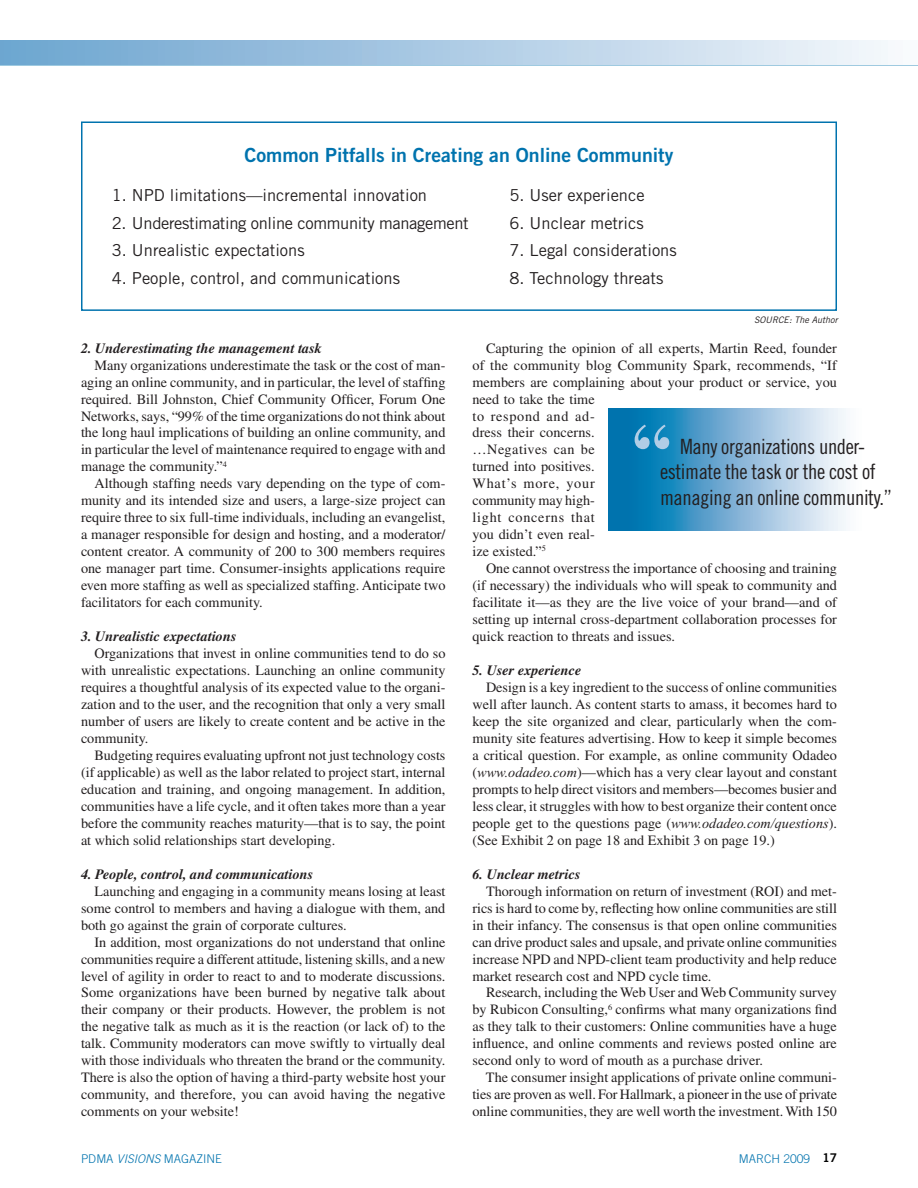
<style>
.page{position:relative;width:918px;height:1188px;background:#fff}
.page>*{position:absolute;margin:0;border:0;box-sizing:border-box;transform-origin:0 0}
.t1{font:700 75.6px "Bodoni BT";color:#b1cde6}
.Pull_Quote_16{font:21px/25.5px "Trade Gothic Cond Eighteen";letter-spacing:-.02em;color:#231f20}
.boxhead{font:19.5px "Trade Gothic Bold Two";color:#0073ae}
.Box_numbered_list{font:16.5px "Trade Gothic";color:#231f20}
.Box_numbered_list-2{font:16.5px "Trade Gothic";letter-spacing:-.02em;color:#231f20}
.A_-_Text_-_Indent{font:14.25px/17px "Times";color:#231f20;text-align:justify}
.A_-_Subhead_2{font:italic 700 14.25px "Times";color:#231f20}
.t2{font:300 12px "Trade Gothic";color:#0073ae}
.Source_line_-_exhibi{font:italic 9px "Trade Gothic";color:#231f20}
.s1{font-family:"Times New Roman";font-style:italic}
.s2{font-style:italic}
.s3{font-family:"Trade Gothic Bold Two";font-weight:400;color:#000}
</style>
<div class="page">
<hr style="left:0;top:64px;width:918px;height:1px;background:#0073ae">
<div style="left:0;top:40px;width:918px;height:24px;background:linear-gradient(to right,#6aa3cf,#f6f8fc)"></div>
<div style="left:81px;top:122px;width:756px;height:189px;border:2px solid #0073ae"></div>
<svg style="left:608px;top:408px;width:238px;height:123px;background:#6cacd2"></svg>
<p class="boxhead" style="left:245px;top:143px;width:430px">Common Pitfalls in Creating an Online Community</p>
<p class="Box_numbered_list" style="left:112px;top:185px;width:317px">1. NPD limitations—incremental innovation</p>
<p class="Box_numbered_list-2" style="left:112px;top:213px;width:358px">2. Underestimating online community management</p>
<p class="Box_numbered_list" style="left:112px;top:241px;width:195px">3. Unrealistic expectations</p>
<p class="Box_numbered_list" style="left:112px;top:268px;width:290px">4. People, control, and communications</p>
<p class="Box_numbered_list" style="left:509px;top:185px;width:137px">5. User experience</p>
<p class="Box_numbered_list" style="left:509px;top:213px;width:136px">6. Unclear metrics</p>
<p class="Box_numbered_list" style="left:509px;top:241px;width:169px">7. Legal considerations</p>
<p class="Box_numbered_list" style="left:509px;top:268px;width:155px">8. Technology threats</p>
<p class="Source_line_-_exhibi" style="left:754px;top:314px;width:85px">SOURCE: The Author</p>
<p class="A_-_Subhead_2" style="left:81px;top:340px;width:243px">2. Underestimating the management task</p>
<p class="A_-_Text_-_Indent" style="left:81px;top:356px;width:366px;text-indent:14px">Many organizations underestimate the task or the cost of man&shy;aging an online community, and in particular, the level of staffing required. Bill Johnston, Chief Community Officer, Forum One Networks, says, “99% of the time organizations do not think about the long haul implications of building an online community, and in particular the level of maintenance required to engage with and manage the community.”<sup>4</sup></p>
<p class="A_-_Text_-_Indent" style="left:81px;top:475px;width:366px;text-indent:14px">Although staffing needs vary depending on the type of com&shy;munity and its intended size and users, a large-size project can require three to six full-time individuals, including an evangelist, a manager responsible for design and hosting, and a moderator/ content creator. A community of 200 to 300 members requires one manager part time. Consumer-insights applications require even more staffing as well as specialized staffing. Anticipate two facilitators for each community.</p>
<p class="A_-_Subhead_2" style="left:81px;top:628px;width:157px">3. Unrealistic expectations</p>
<p class="A_-_Text_-_Indent" style="left:81px;top:645px;width:366px;text-indent:14px">Organizations that invest in online communities tend to do so with unrealistic expectations. Launching an online community requires a thoughtful analysis of its expected value to the organi&shy;zation and to the user, and the recognition that only a very small number of users are likely to create content and be active in the community.</p>
<p class="A_-_Text_-_Indent" style="left:81px;top:747px;width:366px;text-indent:14px">Budgeting requires evaluating upfront not just technology costs (if applicable) as well as the labor related to project start, internal education and training, and ongoing management. In addition, communities have a life cycle, and it often takes more than a year before the community reaches maturity—that is to say, the point at which solid relationships start developing.</p>
<p class="A_-_Subhead_2" style="left:81px;top:866px;width:234px">4. People, control, and communications</p>
<p class="A_-_Text_-_Indent" style="left:81px;top:882px;width:366px;text-indent:14px">Launching and engaging in a community means losing at least some control to members and having a dialogue with them, and both go against the grain of corporate cultures.</p>
<p class="A_-_Text_-_Indent" style="left:81px;top:933px;width:366px;text-indent:14px">In addition, most organizations do not understand that online communities require a different attitude, listening skills, and a new level of agility in order to react to and to moderate discussions.<br>Some organizations have been burned by negative talk about their company or their products. However, the problem is not the negative talk as much as it is the reaction (or lack of) to the talk. Community moderators can move swiftly to virtually deal with those individuals who threaten the brand or the community.<br>There is also the option of having a third-party website host your community, and therefore, you can avoid having the negative comments on your website!</p>
<p class="A_-_Text_-_Indent" style="left:472px;top:339px;width:366px;text-align:left;text-indent:14px">Capturing the opinion of all experts, Martin Reed, founder of the community blog Community Spark, recommends, “If members are complaining about your product or service, you need to take the time<br>to respond and ad-<br>dress their concerns.<br>…Negatives can be<br>turned into positives.<br>What’s more, your<br>community may high-<br>light concerns that<br>you didn’t even real-<br>ize existed.”<sup>5</sup></p>
<p class="A_-_Text_-_Indent" style="left:472px;top:560px;width:366px;text-indent:14px">One cannot overstress the importance of choosing and training (if necessary) the individuals who will speak to community and facilitate it—as they are the live voice of your brand—and of setting up internal cross-department collaboration processes for quick reaction to threats and issues.</p>
<p class="A_-_Subhead_2" style="left:472px;top:662px;width:110px">5. User experience</p>
<p class="A_-_Text_-_Indent" style="left:472px;top:679px;width:366px;text-indent:14px">Design is a key ingredient to the success of online communities well after launch. As content starts to amass, it becomes hard to keep the site organized and clear, particularly when the com&shy;munity site features advertising. How to keep it simple becomes a critical question. For example, as online community Odadeo (<span class="s1">www.odadeo.com</span>)—which has a very clear layout and constant prompts to help direct visitors and members—becomes busier and less clear, it struggles with how to best organize their content once people get to the questions page (<span class="s1">www.odadeo.com/questions</span>). (See Exhibit 2 on page 18 and Exhibit 3 on page 19.)</p>
<p class="A_-_Subhead_2" style="left:472px;top:866px;width:110px">6. Unclear metrics</p>
<p class="A_-_Text_-_Indent" style="left:472px;top:882px;width:366px;text-indent:14px">Thorough information on return of investment (ROI) and met&shy;rics is hard to come by, reflecting how online communities are still in their infancy. The consensus is that open online communities can drive product sales and upsale, and private online communities increase NPD and NPD-client team productivity and help reduce market research cost and NPD cycle time.</p>
<p class="A_-_Text_-_Indent" style="left:472px;top:984px;width:366px;text-indent:14px">Research, including the Web User and Web Community survey by Rubicon Consulting,<sup>6</sup> confirms what many organizations find as they talk to their customers: Online communities have a huge influence, and online comments and reviews posted online are second only to word of mouth as a purchase driver.</p>
<p class="A_-_Text_-_Indent" style="left:472px;top:1069px;width:366px;text-indent:14px">The consumer insight applications of private online communi&shy;ties are proven as well. For Hallmark, a pioneer in the use of private online communities, they are well worth the investment. With 150</p>
<p class="t1" style="left:630px;top:403px;width:44px">“</p>
<p class="Pull_Quote_16" style="left:660px;top:433px;width:233px;text-indent:20px">Many organizations under&shy;estimate the task or the cost of managing an online community.”</p>
<p class="t2" style="left:81px;top:1152px;width:142px">PDMA <span class="s2">VISIONS</span> MAGAZINE</p>
<p class="t2" style="left:739px;top:1152px;width:100px">MARCH 2009 <span class="s3">17</span></p>
</div>
